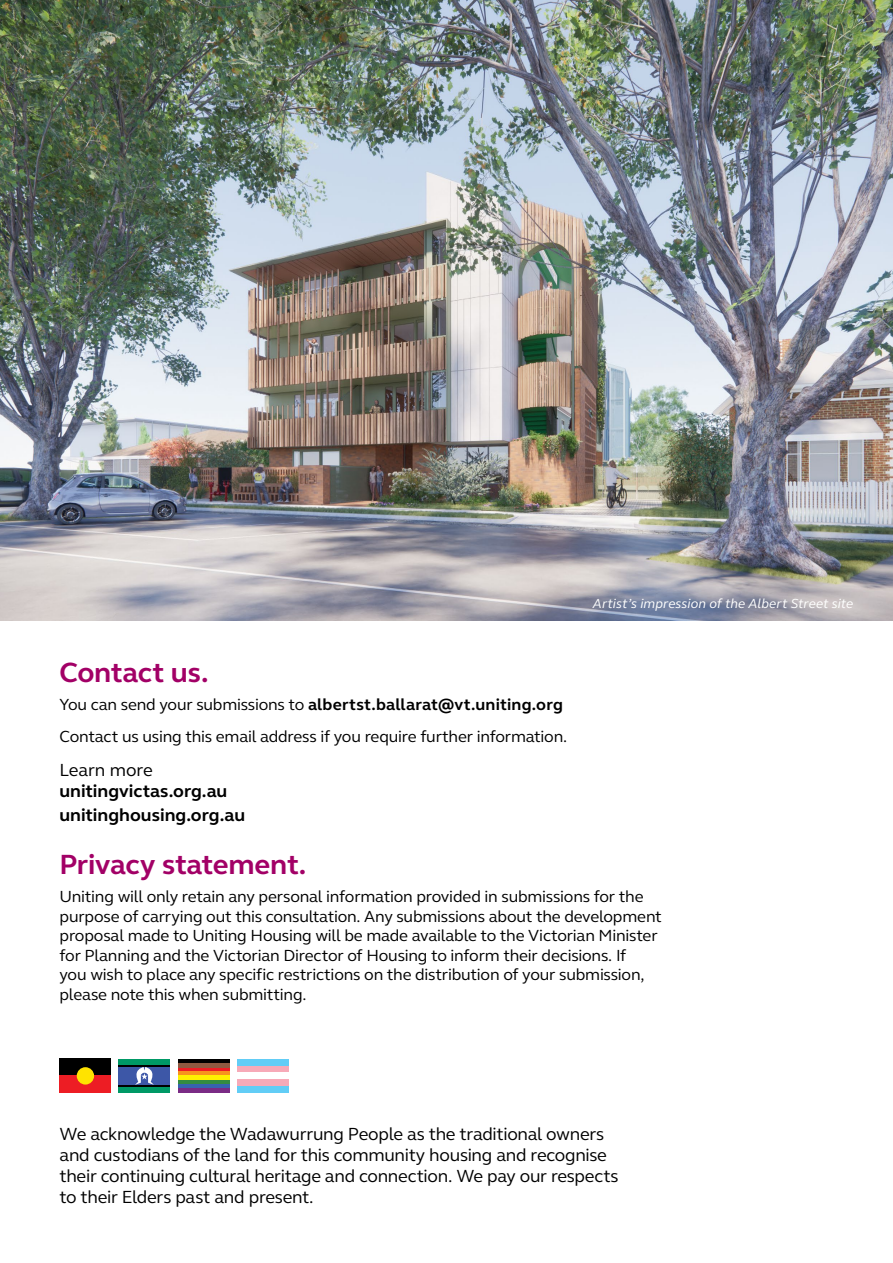
<style>
.page{position:relative;width:893px;height:1263px;background:#fff}
.page>*{position:absolute;margin:0;border:0;box-sizing:border-box;transform-origin:0 0}
.t1{font:700 28.5px "FS Elliot Pro";letter-spacing:-.01em;color:#a20066}
.t2{font:18px/21px "FS Elliot Pro";letter-spacing:-.015em;color:#000}
.t3{font:700 18px/24px "FS Elliot Pro";color:#000}
.t4{font:16.5px/19.5px "FS Elliot Pro";letter-spacing:-.015em;color:#000}
.t5{font:italic 13.5px "FS Elliot Pro";letter-spacing:.005em;color:#fff}
.s1{font-weight:700}
</style>
<div class="page">
<div style="left:60px;top:1059px;width:51px;height:17px;background:#000"></div>
<div style="left:60px;top:1076px;width:51px;height:17px;background:#ed1d24"></div>
<div style="left:77px;top:1067px;width:17px;height:17px;background:#ffe300;border-radius:50%"></div>
<hr style="left:119px;top:1085px;width:51px;height:2px;background:#000">
<div style="left:119px;top:1087px;width:51px;height:6px;background:#096"></div>
<div style="left:119px;top:1066px;width:51px;height:19px;background:#3d57a7"></div>
<hr style="left:119px;top:1065px;width:51px;height:1px;background:#000">
<div style="left:119px;top:1059px;width:51px;height:6px;background:#096"></div>
<svg style="left:135px;top:1067px;width:19px;height:18px"></svg>
<div style="left:237px;top:1059px;width:51px;height:7px;background:#62cdf6"></div>
<div style="left:237px;top:1066px;width:51px;height:6px;background:#f7aab8"></div>
<div style="left:237px;top:1086px;width:51px;height:7px;background:#62cdf6"></div>
<div style="left:237px;top:1079px;width:51px;height:7px;background:#f7aab8"></div>
<svg style="left:178px;top:1067px;width:51px;height:4px"></svg>
<div style="left:178px;top:1071px;width:51px;height:5px;background:#f7941e"></div>
<hr style="left:178px;top:1076px;width:51px;height:4px;background:#fff200">
<hr style="left:178px;top:1080px;width:51px;height:4px;background:#348b41">
<hr style="left:178px;top:1084px;width:51px;height:4px;background:#3763af">
<div style="left:178px;top:1088px;width:51px;height:5px;background:#7a2b85"></div>
<hr style="left:178px;top:1059px;width:51px;height:4px;background:#000">
<hr style="left:178px;top:1063px;width:51px;height:4px;background:#8f5a41">
<img style="left:0;top:0;width:893px;height:621px">
<p class="t5" style="left:593px;top:594px;width:262px">Artist’s impression of the Albert Street site</p>
<h1 class="t1" style="left:60px;top:653px;width:151px">Contact us.</h1>
<p class="t4" style="left:60px;top:688px;width:509px;line-height:32.2px">You can send your submissions to <span class="s1">albertst.ballarat@vt.uniting.org<br></span>Contact us using this email address if you require further information.</p>
<p class="t2" style="left:60px;top:759px;width:95px">Learn more</p>
<p class="t3" style="left:60px;top:778px;width:187px">unitingvictas.org.au unitinghousing.org.au</p>
<h1 class="t1" style="left:60px;top:845px;width:248px">Privacy statement.</h1>
<p class="t4" style="left:60px;top:886px;width:604px">Uniting will only retain any personal information provided in submissions for the purpose of carrying out this consultation. Any submissions about the development proposal made to Uniting Housing will be made available to the Victorian Minister for Planning and the Victorian Director of Housing to inform their decisions. If<br>you wish to place any specific restrictions on the distribution of your submission, please note this when submitting.</p>
<p class="t2" style="left:60px;top:1123px;width:561px">We acknowledge the Wadawurrung People as the traditional owners and custodians of the land for this community housing and recognise their continuing cultural heritage and connection. We pay our respects to their Elders past and present.</p>
</div>
